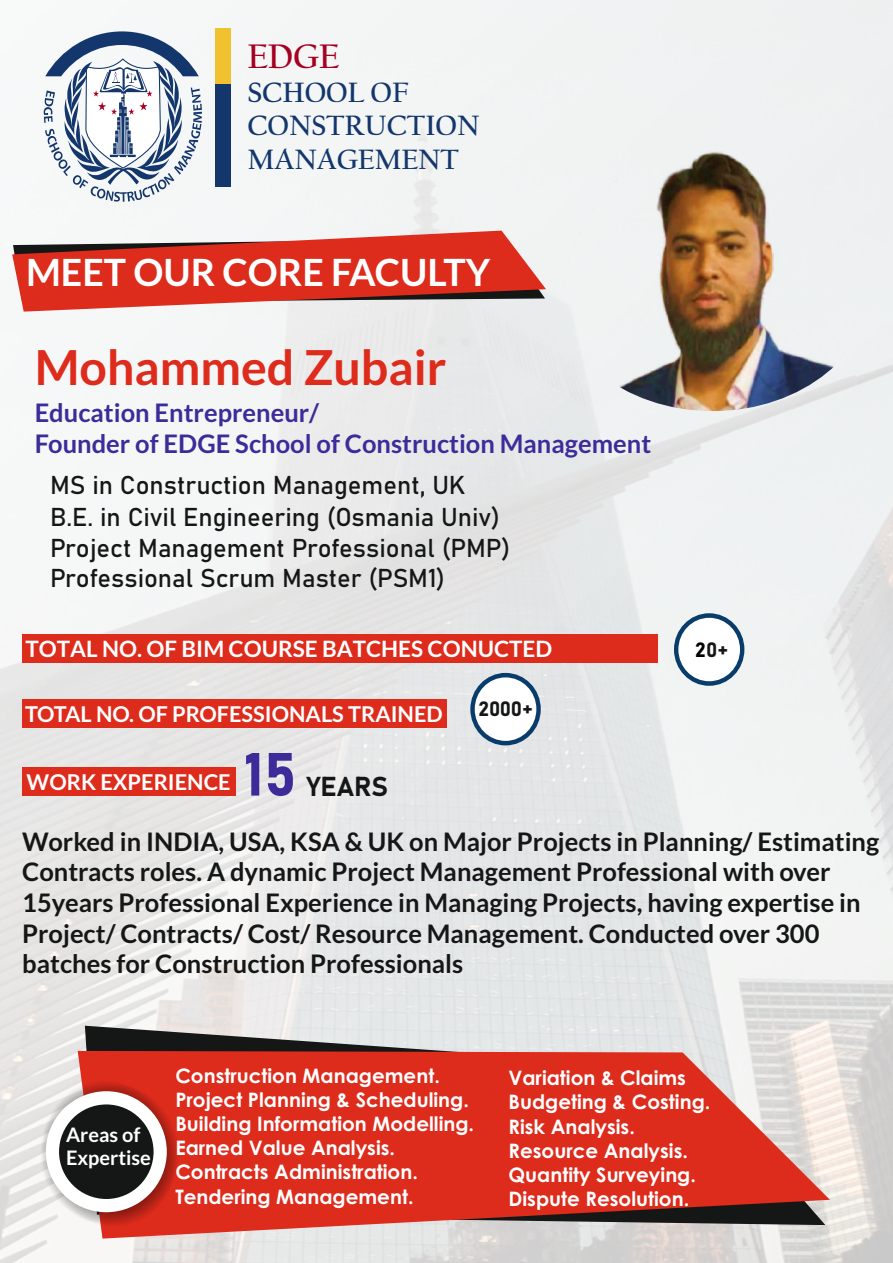
<style>
.page{position:relative;width:893px;height:1263px;background:#fff}
.page>*{position:absolute;margin:0;border:0;box-sizing:border-box;transform-origin:0 0}
.t1{font:60px "Bahnschrift";color:#3c2b99}
.t2{font:700 48.3px "Lato";color:#dd2b1c}
.t3{font:700 37.5px "Lato";color:#fff}
.t4{font:700 35.55px "Californian FB";color:#a50021}
.t5{font:700 29.25px/33.5px "Californian FB";color:#13366c}
.t6{font:27px "Bahnschrift";color:#151616}
.t7{font:700 25.5px/30.6px "Lato";color:#151616}
.t8{font:25.5px/30.6px "Bahnschrift";color:#151616}
.t9{font:700 25.5px/30.6px "Lato";color:#3c2b99}
.t10{font:700 22.5px "Lato";color:#fff}
.t11{font:700 21.75px "Lato";color:#fff}
.t12{font:20.4px "Bahnschrift";letter-spacing:-.01em;color:#151616}
.t13{font:700 19.95px/24.2px "Century Gothic";color:#fff}
.t14{font:700 19.95px/24px "Lato";color:#fff}
.s1{color:#000}
</style>
<div class="page">
<img style="left:0;top:0;width:893px;height:1263px">
<div style="left:216px;top:28px;width:15px;height:57px;background:#f0c22f"></div>
<div style="left:216px;top:85px;width:15px;height:102px;background:#13366c"></div>
<svg style="left:44px;top:31px;width:158px;height:171px"></svg>
<svg style="left:12px;top:231px;width:534px;height:81px"></svg>
<svg style="left:470px;top:673px;width:71px;height:72px"></svg>
<svg style="left:674px;top:613px;width:70px;height:73px"></svg>
<div style="left:475px;top:677px;width:61px;height:64px;background:#fff;border-radius:50%"></div>
<div style="left:678px;top:618px;width:62px;height:63px;background:#fff;border-radius:50%"></div>
<svg style="left:85px;top:1026px;width:740px;height:25px;background:#b3b4b3"></svg>
<svg style="left:78px;top:1051px;width:752px;height:187px;background:#d6493d"></svg>
<svg style="left:22px;top:1061px;width:174px;height:186px"></svg>
<div style="left:46px;top:1091px;width:121px;height:121px;background:#fff;border-radius:50%"></div>
<div style="left:59px;top:1104px;width:95px;height:95px;background:#151616;border-radius:50%"></div>
<img style="left:559px;top:148px;width:315px;height:263px">
<div style="left:22px;top:767px;width:214px;height:29px;background:#dd2b1c"></div>
<div style="left:22px;top:699px;width:424px;height:29px;background:#dd2b1c"></div>
<div style="left:22px;top:634px;width:635px;height:28px;background:#dd2b1c"></div>
<h3 class="t4" style="left:247px;top:42px;width:93px">EDGE</h3>
<p class="t5" style="left:247px;top:78px;width:233px">SCHOOL OF<br>CONSTRUCTION<br>MANAGEMENT</p>
<h3 class="t3" style="left:26px;top:256px;width:466px">MEET OUR CORE FACULTY</h3>
<h2 class="t2" style="left:35px;top:346px;width:413px">Mohammed Zubair</h2>
<p class="t9" style="left:35px;top:399px;width:618px">Education Entrepreneur/<br>Founder of EDGE School of Construction Management</p>
<p class="t8" style="left:50px;top:471px;width:417px">MS in Construction Management, UK</p>
<p class="t8" style="left:50px;top:503px;width:462px">B.E. in Civil Engineering (Osmania Univ)<br>Project Management Professional (PMP)<br>Professional Scrum Master (PSM1)</p>
<p class="t10" style="left:25px;top:639px;width:528px">TOTAL NO. OF BIM COURSE BATCHES CONUCTED</p>
<p class="t11" style="left:25px;top:705px;width:419px">TOTAL NO. OF PROFESSIONALS TRAINED</p>
<p class="t11" style="left:27px;top:773px;width:206px">WORK EXPERIENCE</p>
<h1 class="t1" style="left:244px;top:748px;width:54px">15</h1>
<p class="t6" style="left:307px;top:774px;width:83px">YEARS</p>
<p class="t12" style="left:478px;top:700px;width:56px">2000+</p>
<p class="t12" style="left:695px;top:641px;width:35px"><span class="s1">2</span>0+</p>
<p class="t7" style="left:22px;top:828px;width:858px">Worked in INDIA, USA, KSA &amp; UK on Major Projects in Planning/ Estimating Contracts roles. A dynamic Project Management Professional with over 15years Professional Experience in Managing Projects, having expertise in Project/ Contracts/ Cost/ Resource Management. Conducted over 300 batches for Construction Professionals</p>
<p class="t14" style="left:66px;top:1123px;width:86px">Areas of<br>Expertise</p>
<p class="t13" style="left:175px;top:1065px;width:300px">Construction Management.<br>Project Planning &amp; Scheduling.<br>Building Information Modelling.<br>Earned Value Analysis.<br>Contracts Administration.<br>Tendering Management.</p>
<p class="t13" style="left:508px;top:1068px;width:203px">Variation &amp; Claims<br>Budgeting &amp; Costing.<br>Risk Analysis.<br>Resource Analysis.<br>Quantity Surveying.<br>Dispute Resolution.</p>
</div>
